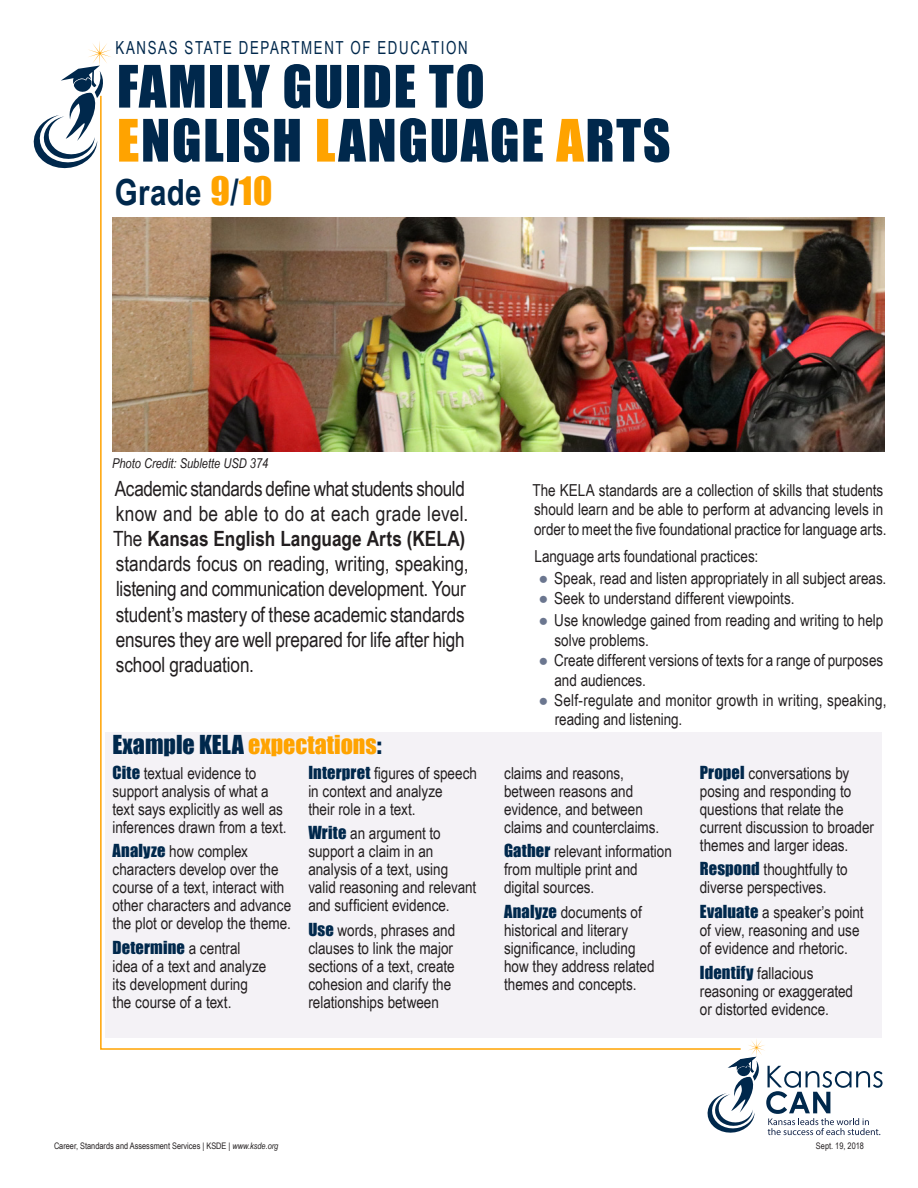
<style>
.page{position:relative;width:918px;height:1188px;background:#fff}
.page>*{position:absolute;margin:0;border:0;box-sizing:border-box;transform-origin:0 0}
.t1{font:54px/54px "Impact";letter-spacing:.03em;color:#00284c}
.Title_2_Subheader{font:700 36px "Arial Narrow";letter-spacing:.01em;color:#00284c}
.Header_3{font:24px "Impact";color:#00284c}
.large_body_text{font:21px/25.2px "Arial Narrow";letter-spacing:-.005em;color:#231f20}
.KSDE_Upper_title{font:18px "Arial Narrow";letter-spacing:.1em;color:#00284c;scale:.9 1}
.body_left{font:16.5px/18px "Arial Narrow";color:#231f20}
.body{font:16.5px/19.8px "Arial Narrow";color:#231f20}
.t2{font:italic 13.5px "Arial Narrow";color:#231f20}
.t3{font:9px "Arial Narrow";color:#231f20}
.s1{color:#ffa300}
.s2{font-family:"Impact";font-weight:400;color:#ffa300}
.s3{font-weight:700}
.s4{color:#6b768f}
.s5{font-family:"Impact";color:#00284c}
.s6{font-style:italic}
</style>
<div class="page">
<svg style="left:34px;top:41px;width:77px;height:127px"></svg>
<img style="left:742px;top:218px;width:142px;height:234px">
<div style="left:106px;top:732px;width:776px;height:305px;background:#f4f2f6"></div>
<svg style="left:707px;top:1039px;width:176px;height:96px"></svg>
<img style="left:99px;top:94px;width:643px;height:957px">
<h1 class="KSDE_Upper_title" style="left:116px;top:34px;width:393px">KANSAS STATE DEPARTMENT OF EDUCATION</h1>
<h2 class="t1" style="left:117px;top:58px;width:555px">FAMILY GUIDE TO<br><span class="s1">E</span>NGLISH <span class="s1">L</span>ANGUAGE <span class="s1">A</span>RTS</h2>
<h2 class="Title_2_Subheader" style="left:115px;top:165px;width:159px">Grade <span class="s2">9</span>/<span class="s2">10</span></h2>
<p class="t2" style="left:112px;top:454px;width:158px">Photo Credit: Sublette USD 374</p>
<p class="large_body_text" style="left:113px;top:475px;width:357px">Academic standards define what students should know and be able to do at each grade level.<br>The <span class="s3">Kansas English Language Arts (KELA) </span>standards focus on reading, writing, speaking, listening and communication development. Your student’s mastery of these academic standards ensures they are well prepared for life after high school graduation.</p>
<p class="body" style="left:532px;top:479px;width:355px">The KELA standards are a collection of skills that students should learn and be able to perform at advancing levels in order to meet the five foundational practice for language arts.</p>
<p class="body" style="left:534px;top:545px;width:225px">Language arts foundational practices:</p>
<p class="body" style="left:538px;top:568px;width:350px"><span class="s4">●</span> Speak, read and listen appropriately in all subject areas.</p>
<p class="body" style="left:538px;top:588px;width:258px"><span class="s4">●</span> Seek to understand different viewpoints.</p>
<p class="body" style="left:554px;top:610px;width:330px;text-indent:-16px"><span class="s4">●</span> Use knowledge gained from reading and writing to help solve problems.</p>
<p class="body" style="left:554px;top:650px;width:330px;text-indent:-16px"><span class="s4">●</span> Create different versions of texts for a range of purposes and audiences.</p>
<p class="body" style="left:555px;top:689px;width:333px;text-indent:-16px"><span class="s4">●</span> Self-regulate and monitor growth in writing, speaking, reading and listening.</p>
<h4 class="Header_3" style="left:113px;top:726px;width:271px">Example KELA <span class="s1">expectations</span>:</h4>
<p class="body_left" style="left:113px;top:763px;width:176px"><span class="s5">Cite</span> textual evidence to support analysis of what a text says explicitly as well as inferences drawn from a text.</p>
<p class="body_left" style="left:113px;top:842px;width:180px"><span class="s5">Analyze</span> how complex characters develop over the course of a text, interact with other characters and advance the plot or develop the theme.</p>
<p class="body_left" style="left:113px;top:939px;width:155px"><span class="s5">Determine</span> a central idea of a text and analyze its development during the course of a text.</p>
<p class="body_left" style="left:308px;top:763px;width:170px"><span class="s5">Interpret</span> figures of speech in context and analyze<br>their role in a text.</p>
<p class="body_left" style="left:308px;top:824px;width:169px"><span class="s5">Write</span> an argument to support a claim in an analysis of a text, using valid reasoning and relevant and sufficient evidence.</p>
<p class="body_left" style="left:308px;top:921px;width:148px"><span class="s5">Use</span> words, phrases and clauses to link the major sections of a text, create cohesion and clarify the relationships between</p>
<p class="body_left" style="left:504px;top:763px;width:157px">claims and reasons, between reasons and evidence, and between claims and counterclaims.</p>
<p class="body_left" style="left:504px;top:842px;width:169px"><span class="s5">Gather</span> relevant information from multiple print and digital sources.</p>
<p class="body_left" style="left:504px;top:903px;width:152px"><span class="s5">Analyze</span> documents of historical and literary significance, including how they address related themes and concepts.</p>
<p class="body_left" style="left:700px;top:763px;width:176px"><span class="s5">Propel</span> conversations by posing and responding to questions that relate the current discussion to broader themes and larger ideas.</p>
<p class="body_left" style="left:700px;top:860px;width:149px"><span class="s5">Respond</span> thoughtfully to diverse perspectives.</p>
<p class="body_left" style="left:700px;top:903px;width:165px"><span class="s5">Evaluate</span> a speaker’s point of view, reasoning and use of evidence and rhetoric.</p>
<p class="body_left" style="left:700px;top:963px;width:155px"><span class="s5">Identify</span> fallacious reasoning or exaggerated or distorted evidence.</p>
<p class="t3" style="left:54px;top:1139px;width:226px">Career, Standards and Assessment Services | KSDE | <span class="s6">www.ksde.org</span></p>
<p class="t3" style="left:816px;top:1139px;width:50px">Sept. 19, 2018</p>
</div>
